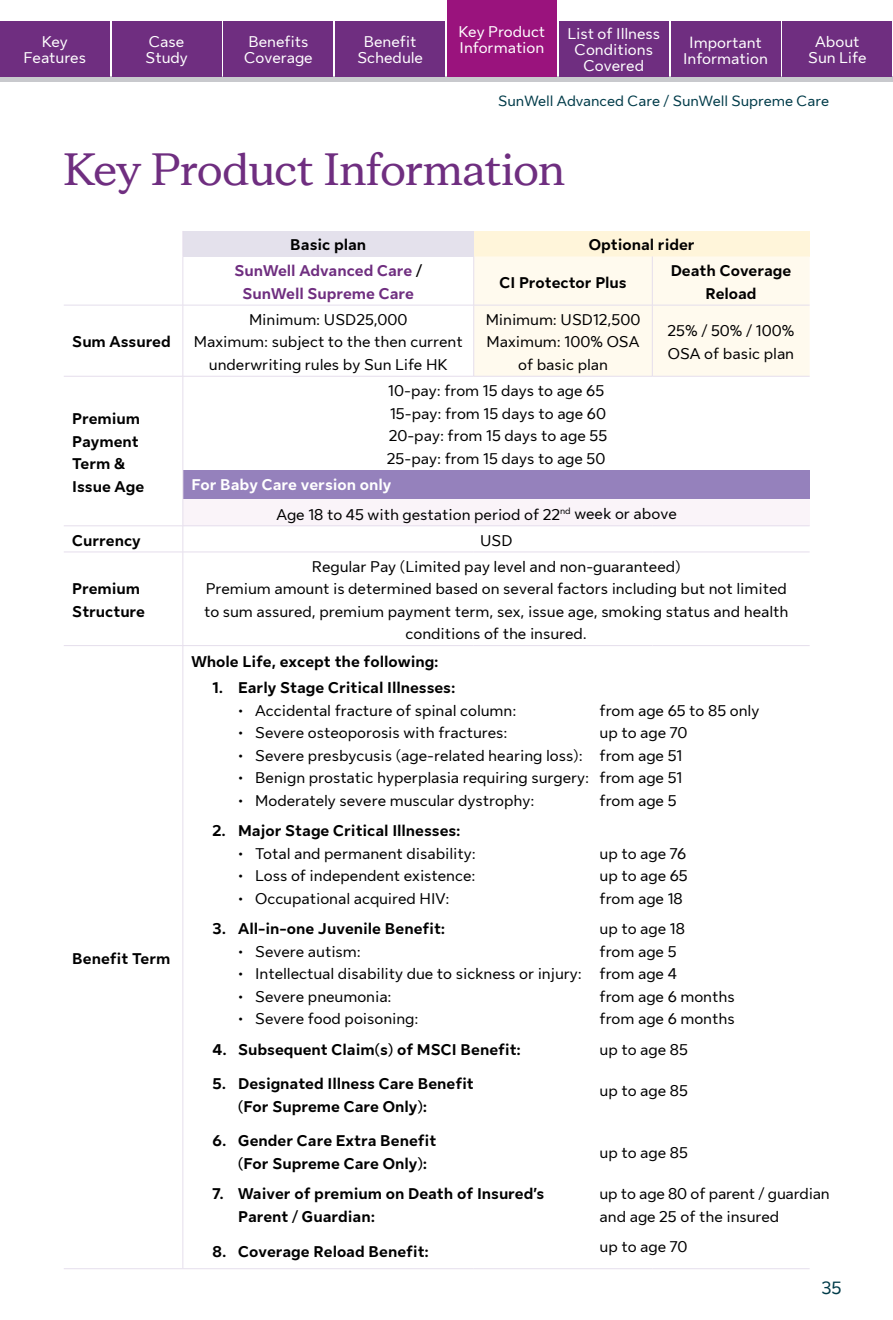
<style>
.page{position:relative;width:893px;height:1320px;background:#fff}
.page>*{position:absolute;margin:0;border:0;box-sizing:border-box;transform-origin:0 0}
.t1{font:700 45px "Sun Life New Display";color:#6f2e80}
.t2{font:18px "Sun Life New Text";color:#003b49}
.t3{font:15.75px/22.5px "Sun Life New Text";color:#000}
.t4{font:700 15.75px/22.5px "Sun Life New Text";color:#000}
.t5{font:15.75px/16.2px "Sun Life New Text";color:#fff;text-align:center}
.t6{font:700 15.75px/22.5px "Sun Life New Text";color:#6f2e80;text-align:center}
.t7{font:15px "Sun Life New Text";color:#003b49}
.s1{font-size:16.5px}
.s2{color:#000}
.s3{font-weight:700;color:#fff}
</style>
<div class="page">
<div style="left:183px;top:231px;width:291px;height:25px;background:#e4e1ec"></div>
<div style="left:474px;top:231px;width:336px;height:25px;background:#fff5da"></div>
<div style="left:474px;top:256px;width:336px;height:120px;background:#fffaee"></div>
<div style="left:183px;top:470px;width:627px;height:30px;background:#9581bc"></div>
<div style="left:183px;top:500px;width:627px;height:26px;background:#faf4f9"></div>
<hr style="left:473px;top:256px;width:1px;height:49px;background:#e5deec">
<hr style="left:652px;top:256px;width:1px;height:49px;background:#e5deec">
<hr style="left:183px;top:305px;width:291px;height:1px;background:#e5deec">
<hr style="left:474px;top:305px;width:178px;height:1px;background:#e5deec">
<hr style="left:652px;top:305px;width:158px;height:1px;background:#e5deec">
<hr style="left:64px;top:305px;width:119px;height:1px;background:#e5deec">
<hr style="left:183px;top:256px;width:1px;height:49px;background:#e5deec">
<hr style="left:64px;top:526px;width:119px;height:1px;background:#e5deec">
<hr style="left:183px;top:526px;width:291px;height:1px;background:#e5deec">
<hr style="left:474px;top:526px;width:178px;height:1px;background:#e5deec">
<hr style="left:652px;top:526px;width:158px;height:1px;background:#e5deec">
<hr style="left:64px;top:552px;width:119px;height:1px;background:#e5deec">
<hr style="left:183px;top:552px;width:291px;height:1px;background:#e5deec">
<hr style="left:183px;top:552px;width:1px;height:93px;background:#e5deec">
<hr style="left:474px;top:552px;width:178px;height:1px;background:#e5deec">
<hr style="left:652px;top:552px;width:158px;height:1px;background:#e5deec">
<hr style="left:64px;top:645px;width:119px;height:1px;background:#e5deec">
<hr style="left:183px;top:645px;width:291px;height:1px;background:#e5deec">
<hr style="left:183px;top:646px;width:1px;height:622px;background:#e5deec">
<hr style="left:474px;top:645px;width:178px;height:1px;background:#e5deec">
<hr style="left:652px;top:645px;width:158px;height:1px;background:#e5deec">
<hr style="left:64px;top:1268px;width:119px;height:1px;background:#e5deec">
<hr style="left:183px;top:1268px;width:291px;height:1px;background:#e5deec">
<hr style="left:474px;top:1268px;width:178px;height:1px;background:#e5deec">
<hr style="left:652px;top:1268px;width:158px;height:1px;background:#e5deec">
<hr style="left:183px;top:305px;width:1px;height:71px;background:#e5deec">
<hr style="left:473px;top:305px;width:1px;height:71px;background:#e5deec">
<hr style="left:652px;top:305px;width:1px;height:71px;background:#e5deec">
<hr style="left:64px;top:376px;width:119px;height:1px;background:#e5deec">
<hr style="left:183px;top:470px;width:1px;height:30px;background:#e5deec">
<svg style="left:183px;top:525px;width:1px;height:27px"></svg>
<hr style="left:183px;top:376px;width:291px;height:1px;background:#e5deec">
<hr style="left:183px;top:376px;width:1px;height:94px;background:#e5deec">
<hr style="left:474px;top:376px;width:178px;height:1px;background:#e5deec">
<hr style="left:652px;top:376px;width:158px;height:1px;background:#e5deec">
<div style="left:0;top:77px;width:893px;height:5px;background:#c8c9cd"></div>
<div style="left:447px;top:0;width:110px;height:77px;background:#9a137d"></div>
<div style="left:112px;top:21px;width:109px;height:56px;background:#6f2e80"></div>
<div style="left:559px;top:21px;width:110px;height:56px;background:#6f2e80"></div>
<div style="left:0;top:21px;width:110px;height:56px;background:#6f2e80"></div>
<div style="left:224px;top:21px;width:109px;height:56px;background:#6f2e80"></div>
<div style="left:671px;top:21px;width:109px;height:56px;background:#6f2e80"></div>
<div style="left:335px;top:21px;width:110px;height:56px;background:#6f2e80"></div>
<div style="left:782px;top:21px;width:110px;height:56px;background:#6f2e80"></div>
<p class="t5" style="left:459px;top:22px;width:88px;text-align:left">Key Product<br>Information</p>
<p class="t5" style="left:145px;top:33px;width:44px;text-align:left">Case<br>Study</p>
<p class="t5" style="left:567px;top:25px;width:94px">List of Illness<br>Conditions<br>Covered</p>
<p class="t5" style="left:24px;top:33px;width:64px">Key<br>Features</p>
<p class="t5" style="left:244px;top:33px;width:70px;text-align:left">Benefits<br>Coverage</p>
<p class="t5" style="left:683px;top:33px;width:86px"><span class="s1">I</span>mportant<br>Information</p>
<p class="t5" style="left:357px;top:33px;width:67px">Benefit<br>Schedule</p>
<p class="t5" style="left:808px;top:33px;width:60px">About<br>Sun Life</p>
<p class="t7" style="left:498px;top:90px;width:333px">SunWell Advanced Care / SunWell Supreme Care</p>
<h1 class="t1" style="left:64px;top:139px;width:502px">Key Product Information</h1>
<p class="t4" style="left:72px;top:330px;width:100px">Sum Assured</p>
<p class="t4" style="left:72px;top:406px;width:74px">Premium<br>Payment<br>Term &amp;<br>Issue Age</p>
<p class="t4" style="left:290px;top:233px;width:77px">Basic plan</p>
<p class="t4" style="left:589px;top:233px;width:107px">Optional rider</p>
<p class="t6" style="left:234px;top:259px;width:189px">SunWell Advanced Care <span class="s2">/<br></span>SunWell Supreme Care</p>
<p class="t4" style="left:499px;top:270px;width:129px">CI Protector Plus</p>
<p class="t4" style="left:671px;top:259px;width:122px;text-align:center">Death Coverage<br>Reload</p>
<p class="t3" style="left:194px;top:307px;width:270px;text-align:center">Minimum: USD25,000<br>Maximum: subject to the then current underwriting rules by Sun Life HK</p>
<p class="t3" style="left:486px;top:307px;width:156px;text-align:center">Minimum: USD12,500<br>Maximum: 100% OSA of basic plan</p>
<p class="t3" style="left:668px;top:319px;width:128px">25% / 50% / 100%<br>OSA of basic plan</p>
<p class="t3" style="left:387px;top:378px;width:222px">10-pay: from 15 days to age 65<br>15-pay: from 15 days to age 60<br>20-pay: from 15 days to age 55<br>25-pay: from 15 days to age 50</p>
<p class="t3" style="left:276px;top:470px;width:402px;line-height:29px;text-indent:-85px"><span class="s3">For Baby Care version only<br></span>Age 18 to 45 with gestation period of 22<sup>nd</sup> week or above</p>
<p class="t4" style="left:72px;top:528px;width:70px">Currency</p>
<p class="t3" style="left:480px;top:528px;width:34px">USD</p>
<p class="t4" style="left:72px;top:577px;width:74px">Premium<br>Structure</p>
<p class="t3" style="left:204px;top:554px;width:586px;text-align:center">Regular Pay (Limited pay level and non-guaranteed)<br>Premium amount is determined based on several factors including but not limited to sum assured, premium payment term, sex, issue age, smoking status and health conditions of the insured.</p>
<p class="t4" style="left:72px;top:946px;width:100px">Benefit Term</p>
<p class="t4" style="left:191px;top:650px;width:249px">Whole Life, except the following:</p>
<p class="t4" style="left:213px;top:676px;width:244px">1. Early Stage Critical Illnesses:</p>
<p class="t3" style="left:238px;top:698px;width:280px">• Accidental fracture of spinal column:</p>
<p class="t3" style="left:238px;top:721px;width:271px">• Severe osteoporosis with fractures:</p>
<p class="t3" style="left:238px;top:743px;width:346px">• Severe presbycusis (age-related hearing loss):</p>
<p class="t3" style="left:238px;top:766px;width:353px">• Benign prostatic hyperplasia requiring surgery:</p>
<p class="t3" style="left:238px;top:788px;width:298px">• Moderately severe muscular dystrophy:</p>
<p class="t4" style="left:213px;top:819px;width:250px">2. Major Stage Critical Illnesses:</p>
<p class="t3" style="left:238px;top:841px;width:239px">• Total and permanent disability:</p>
<p class="t3" style="left:238px;top:864px;width:239px">• Loss of independent existence:</p>
<p class="t3" style="left:238px;top:886px;width:213px">• Occupational acquired HIV:</p>
<p class="t4" style="left:213px;top:917px;width:234px">3. All-in-one Juvenile Benefit:</p>
<p class="t3" style="left:238px;top:939px;width:124px">• Severe autism:</p>
<p class="t3" style="left:238px;top:962px;width:345px">• Intellectual disability due to sickness or injury:</p>
<p class="t3" style="left:238px;top:984px;width:155px">• Severe pneumonia:</p>
<p class="t3" style="left:238px;top:1007px;width:182px">• Severe food poisoning:</p>
<p class="t3" style="left:600px;top:698px;width:161px">from age 65 to 85 only up to age 70<br>from age 51<br>from age 51<br>from age 5</p>
<p class="t3" style="left:600px;top:841px;width:90px;text-align:justify">up to age 76 up to age 65 from age 18</p>
<p class="t3" style="left:600px;top:917px;width:137px">up to age 18<br>from age 5<br>from age 4<br>from age 6 months from age 6 months</p>
<p class="t4" style="left:213px;top:1037px;width:310px">4. Subsequent Claim(s) of MSCI Benefit:</p>
<p class="t3" style="left:600px;top:1037px;width:90px">up to age 85</p>
<p class="t4" style="left:238px;top:1072px;width:237px;text-indent:-26px">5. Designated Illness Care Benefit (For Supreme Care Only):</p>
<p class="t3" style="left:600px;top:1079px;width:90px">up to age 85</p>
<p class="t4" style="left:238px;top:1129px;width:200px;text-indent:-26px">6. Gender Care Extra Benefit (For Supreme Care Only):</p>
<p class="t3" style="left:600px;top:1140px;width:90px">up to age 85</p>
<p class="t4" style="left:238px;top:1182px;width:308px;text-indent:-26px">7. Waiver of premium on Death of Insured’s<br>Parent / Guardian:</p>
<p class="t3" style="left:600px;top:1182px;width:232px">up to age 80 of parent / guardian and age 25 of the insured</p>
<p class="t4" style="left:213px;top:1239px;width:218px">8. Coverage Reload Benefit:</p>
<p class="t3" style="left:600px;top:1235px;width:89px">up to age 70</p>
<p class="t2" style="left:821px;top:1275px;width:22px">35</p>
</div>
